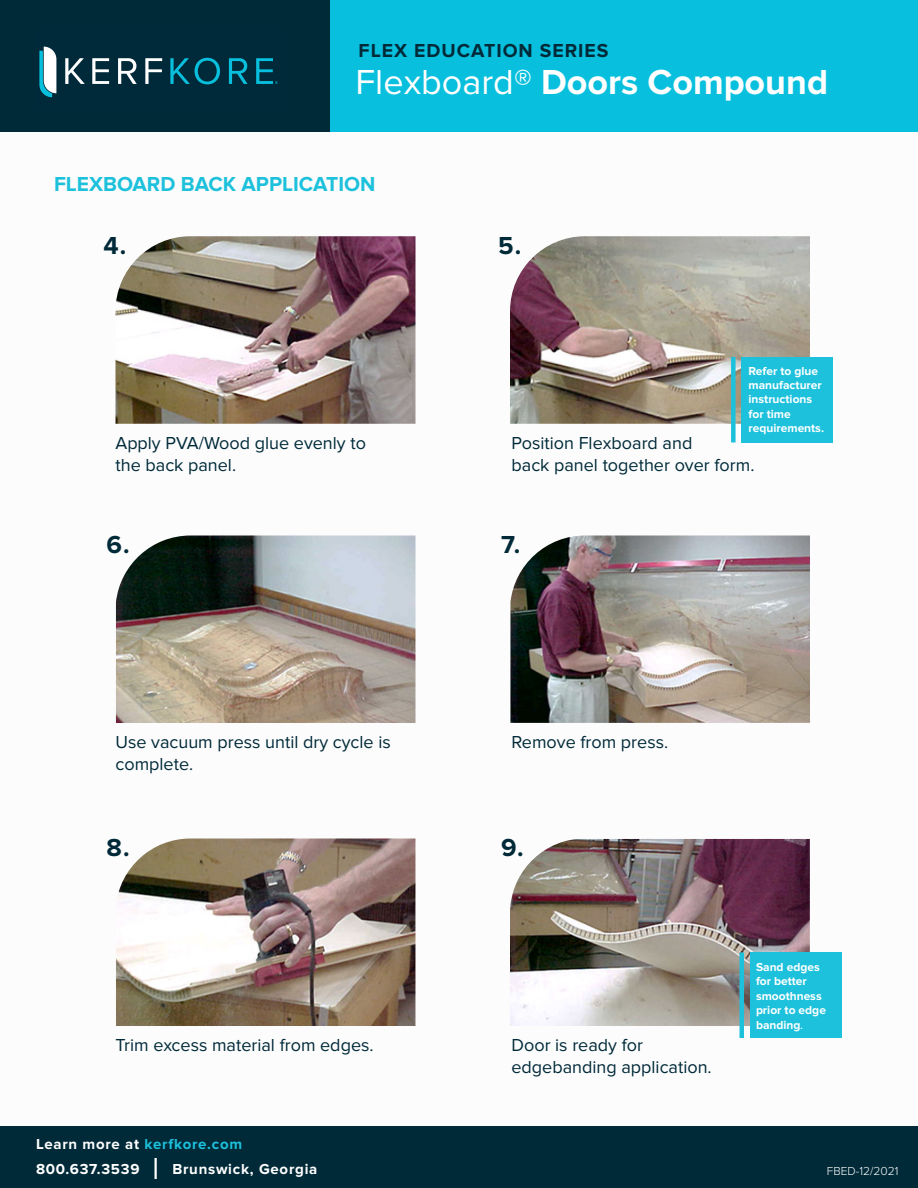
<style>
.page{position:relative;width:918px;height:1188px;background:#fff}
.page>*{position:absolute;margin:0;border:0;box-sizing:border-box;transform-origin:0 0}
.t1{font:700 36px "Proxima Nova";color:#fff}
.t2{font:700 25.5px "Proxima Nova";color:#012a39}
.Paragraph_Style_1{font:700 21px "Proxima Nova";color:#1dc1dc}
.t3{font:700 19.5px "Proxima Nova";letter-spacing:.05em;color:#012a39}
.Paragraph_Style_1-2{font:18px/21.6px "Proxima Nova";color:#012a39}
.t4{font:700 15px "Proxima Nova";letter-spacing:.05em;color:#fff}
.t5{font:700 15px "Proxima Nova";letter-spacing:.05em;color:#1dc1dc}
.Paragraph_Style_1-3{font:700 12px/14.4px "Proxima Nova";color:#fff}
.t6{font:300 12px "Proxima Nova";color:#fff}
.s1{font-weight:400}
.s2{font-size:9px}
.s3{color:#fff}
</style>
<div class="page">
<div style="left:312px;top:0;width:606px;height:132px;background:#08c0de"></div>
<img style="left:510px;top:236px;width:300px;height:188px">
<img style="left:116px;top:536px;width:300px;height:187px">
<img style="left:116px;top:236px;width:300px;height:188px">
<div style="left:0;top:0;width:330px;height:132px;background:#012a39"></div>
<img style="left:116px;top:838px;width:300px;height:188px">
<img style="left:510px;top:839px;width:300px;height:187px">
<img style="left:510px;top:536px;width:300px;height:187px">
<div style="left:741px;top:357px;width:92px;height:85px;background:#1dc1dc"></div>
<div style="left:731px;top:357px;width:5px;height:85px;background:#1dc1dc"></div>
<div style="left:750px;top:952px;width:92px;height:86px;background:#1dc1dc"></div>
<hr style="left:740px;top:952px;width:4px;height:86px;background:#1dc1dc">
<div style="left:0;top:1126px;width:918px;height:62px;background:#012a39"></div>
<hr style="left:154px;top:1158px;width:3px;height:21px;background:#fff">
<svg style="left:65px;top:58px;width:20px;height:26px"></svg>
<svg style="left:92px;top:58px;width:17px;height:26px"></svg>
<svg style="left:118px;top:58px;width:19px;height:26px"></svg>
<svg style="left:145px;top:58px;width:17px;height:26px"></svg>
<svg style="left:170px;top:58px;width:50px;height:26px"></svg>
<svg style="left:229px;top:58px;width:19px;height:26px"></svg>
<svg style="left:39px;top:47px;width:17px;height:50px"></svg>
<svg style="left:256px;top:58px;width:22px;height:26px"></svg>
<p class="t3" style="left:359px;top:39px;width:252px">FLEX EDUCATION SERIES</p>
<p class="t1" style="left:356px;top:62px;width:474px"><span class="s1">Flexboard®</span> Doors Compound</p>
<p class="Paragraph_Style_1" style="left:54px;top:172px;width:323px">FLEXBOARD BACK APPLICATION</p>
<p class="t2" style="left:104px;top:231px;width:25px">4.</p>
<p class="t2" style="left:498px;top:231px;width:25px">5.</p>
<p class="Paragraph_Style_1-3" style="left:749px;top:364px;width:77px">Refer to glue manufacturer instructions for time requirements.</p>
<p class="Paragraph_Style_1-2" style="left:116px;top:433px;width:252px">Apply PVA/Wood glue evenly to the back panel.</p>
<p class="Paragraph_Style_1-2" style="left:512px;top:433px;width:182px">Position Flexboard and</p>
<p class="Paragraph_Style_1-2" style="left:512px;top:454px;width:245px">back panel together over form.</p>
<p class="t2" style="left:107px;top:530px;width:25px">6.</p>
<p class="t2" style="left:501px;top:530px;width:21px">7.</p>
<p class="Paragraph_Style_1-2" style="left:116px;top:732px;width:277px">Use vacuum press until dry cycle is complete.</p>
<p class="Paragraph_Style_1-2" style="left:512px;top:732px;width:158px">Remove from press.</p>
<p class="t2" style="left:106px;top:833px;width:25px">8.</p>
<p class="t2" style="left:501px;top:833px;width:24px">9.</p>
<p class="Paragraph_Style_1-2" style="left:116px;top:1035px;width:260px">Trim excess material from edges.</p>
<p class="Paragraph_Style_1-2" style="left:512px;top:1035px;width:133px">Door is ready for</p>
<p class="Paragraph_Style_1-2" style="left:512px;top:1057px;width:202px">edgebanding application.</p>
<p class="Paragraph_Style_1-3" style="left:756px;top:960px;width:71px">Sand edges for better smoothness prior to edge banding<span class="s2">.</span></p>
<p class="t5" style="left:36px;top:1135px;width:208px"><span class="s3">Learn more at</span> kerfkore.com</p>
<p class="t4" style="left:36px;top:1161px;width:105px">800.637.3539</p>
<p class="t4" style="left:172px;top:1161px;width:146px">Brunswick, Georgia</p>
<p class="t6" style="left:827px;top:1162px;width:73px">FBED-12/2021</p>
</div>
